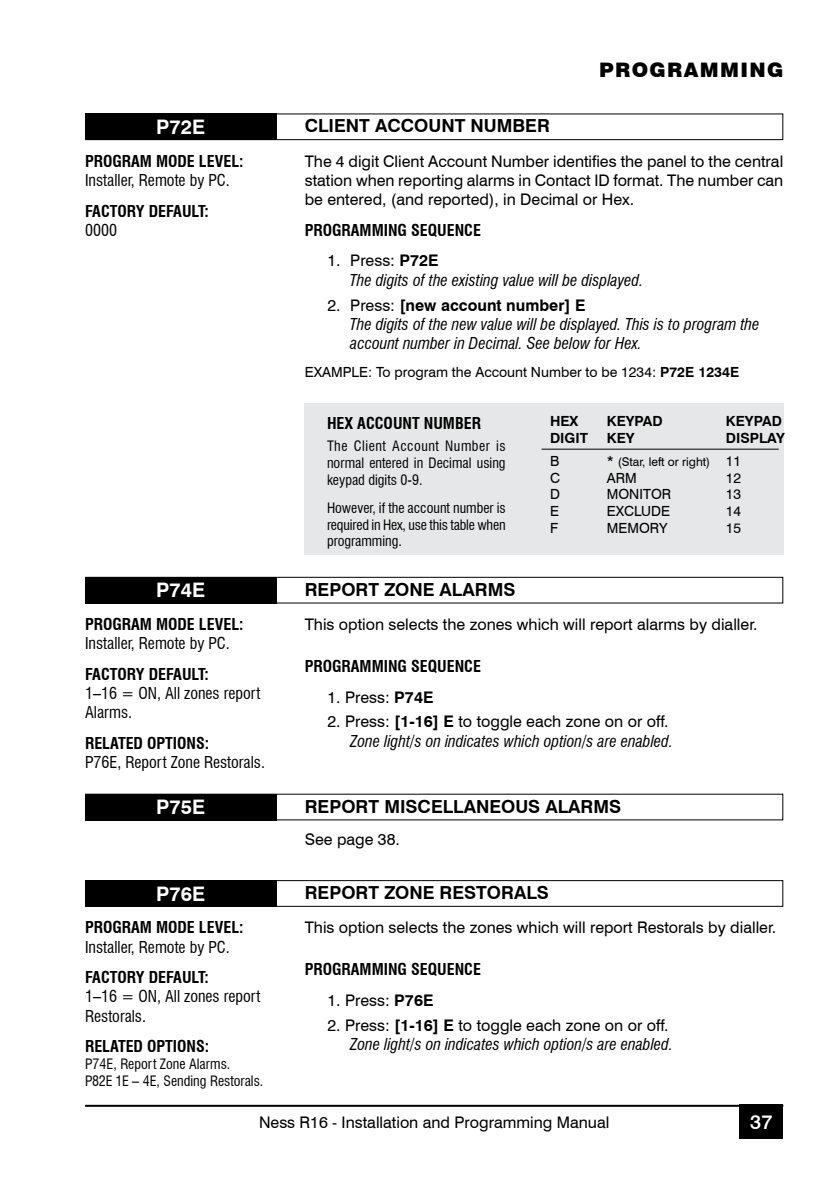
<style>
.page{position:relative;width:840px;height:1191px;background:#fff}
.page>*{position:absolute;margin:0;border:0;box-sizing:border-box;transform-origin:0 0}
.t1{font:700 20px "Swiss 721 BT";color:#fff}
.t2{font:900 20px "Swiss 721 BT";letter-spacing:.065em;color:#000}
.t3{font:500 20px "Swiss 721 BT";color:#fff}
.t4{font:700 18px "Swiss 721 BT";color:#000}
.t5{font:italic condensed 16px/19.2px "Swiss 721 BT";color:#000}
.t6{font:16px/19.2px "Swiss 721 BT";color:#000;text-align:justify}
.t7{font:700 condensed 16px "Swiss 721 BT";color:#000}
.t8{font:condensed 16px/19.2px "Swiss 721 BT";color:#000}
.t9{font:condensed 14px/16.8px "Swiss 721 BT";color:#000;text-align:justify}
.t10{font:14px "Swiss 721 BT";color:#000}
.t11{font:700 14px "Swiss 721 BT";color:#000}
.t12{font:12px "Swiss 721 BT";color:#000}
.s1{font-style:normal;font-stretch:normal}
.s2{font-weight:700;font-style:normal;font-stretch:normal}
.s3{font-weight:700}
.s4{font-size:14px}
</style>
<div class="page">
<hr style="left:85px;top:1104px;width:697px;height:2px;background:#000">
<div style="left:739px;top:1104px;width:43px;height:34px;background:#000"></div>
<div style="left:85px;top:113px;width:191px;height:27px;background:#000"></div>
<div style="left:85px;top:113px;width:697px;height:27px;border:1px solid #000"></div>
<div style="left:85px;top:577px;width:191px;height:26px;background:#000"></div>
<div style="left:85px;top:577px;width:697px;height:26px;border:1px solid #000"></div>
<div style="left:85px;top:793px;width:191px;height:27px;background:#000"></div>
<div style="left:85px;top:793px;width:697px;height:27px;border:1px solid #000"></div>
<div style="left:85px;top:880px;width:191px;height:26px;background:#000"></div>
<div style="left:85px;top:880px;width:697px;height:26px;border:1px solid #000"></div>
<div style="left:304px;top:403px;width:478px;height:152px;background:#e6e7e8"></div>
<hr style="left:541px;top:449px;width:237px;height:1px;background:#000">
<p class="t1" style="left:156px;top:115px;width:51px">P72E</p>
<p class="t4" style="left:304px;top:115px;width:35px">CLIENT</p>
<p class="t4" style="left:375px;top:115px;width:67px">ACCOUNT</p>
<p class="t4" style="left:470px;top:115px;width:28px">NUMBE</p>
<p class="t4" style="left:536px;top:115px;width:14px">R</p>
<p class="t2" style="left:599px;top:58px;width:185px">PROGRAMMING</p>
<p class="t7" style="left:85px;top:151px;width:160px">PROGRAM MODE LEVEL:</p>
<p class="t8" style="left:85px;top:171px;width:146px">Installer, Remote by PC.</p>
<p class="t7" style="left:85px;top:201px;width:125px">FACTORY DEFAULT:</p>
<p class="t8" style="left:85px;top:220px;width:33px">0000</p>
<p class="t6" style="left:304px;top:151px;width:479px">The 4 digit Client Account Number identifies the panel to the central station when reporting alarms in Contact ID format. The number can be entered, (and reported), in Decimal or Hex.</p>
<p class="t7" style="left:304px;top:220px;width:177px">PROGRAMMING SEQUENCE</p>
<p class="t5" style="left:350px;top:251px;width:294px;text-indent:-23px"><span class="s1">1. Press:</span> <span class="s2">P72E<br></span>The digits of the existing value will be displayed.</p>
<p class="t5" style="left:350px;top:295px;width:410px;text-indent:-23px"><span class="s1">2. Press:</span> <span class="s2">[NEW ACCOUNT NUMBER] E<br></span>The digits of the new value will be displayed. This is to program the account number in Decimal. See below for Hex.</p>
<p class="t10" style="left:304px;top:363px;width:436px">EXAM PLE: To program the Account Number to be 1234: <span class="s3">P72E 1234E</span></p>
<p class="t7" style="left:327px;top:413px;width:155px">HEX ACCOUNT NUMBER</p>
<p class="t9" style="left:327px;top:437px;width:180px">The Client Account Number is normal entered in Decimal using keypad digits 0‑9.</p>
<p class="t9" style="left:327px;top:499px;width:180px">However, if the account number is required in Hex, use this table when programming.</p>
<p class="t11" style="left:549px;top:413px;width:30px">HEX</p>
<p class="t11" style="left:606px;top:413px;width:10px">KEY</p>
<p class="t11" style="left:634px;top:413px;width:20px">PAD</p>
<p class="t11" style="left:725px;top:413px;width:10px">KEY</p>
<p class="t11" style="left:753px;top:413px;width:20px">PAD</p>
<p class="t11" style="left:549px;top:430px;width:39px">DIGIT</p>
<p class="t11" style="left:606px;top:430px;width:29px">KEY</p>
<p class="t11" style="left:725px;top:430px;width:52px">DISPLAY</p>
<p class="t10" style="left:549px;top:452px;width:11px">B</p>
<p class="t12" style="left:606px;top:454px;width:136px"><span class="s4">*</span> (Star, left or right) <span class="s4">11</span></p>
<p class="t10" style="left:549px;top:469px;width:11px">C</p>
<p class="t10" style="left:606px;top:469px;width:29px">ARM</p>
<p class="t10" style="left:725px;top:469px;width:17px">12</p>
<p class="t10" style="left:549px;top:486px;width:11px">D</p>
<p class="t10" style="left:606px;top:486px;width:66px">MONITOR</p>
<p class="t10" style="left:725px;top:486px;width:17px">13</p>
<p class="t10" style="left:549px;top:502px;width:10px">E</p>
<p class="t10" style="left:606px;top:502px;width:65px">EXCLU DE</p>
<p class="t10" style="left:725px;top:502px;width:17px">14</p>
<p class="t10" style="left:549px;top:519px;width:10px">F</p>
<p class="t10" style="left:606px;top:519px;width:62px">MEMORY</p>
<p class="t10" style="left:725px;top:519px;width:17px">15</p>
<p class="t1" style="left:156px;top:578px;width:51px">P74E</p>
<p class="t4" style="left:304px;top:578px;width:212px">REPORT ZONE ALARMS</p>
<p class="t7" style="left:85px;top:614px;width:160px">PROGRAM MODE LEVEL:</p>
<p class="t8" style="left:85px;top:634px;width:146px">Installer, Remote by PC.</p>
<p class="t7" style="left:85px;top:664px;width:125px">FACTORY DEFAULT:</p>
<p class="t8" style="left:85px;top:683px;width:177px">1–16 = ON, All zones report<br>Alarms.</p>
<p class="t7" style="left:85px;top:733px;width:10px">RELATED</p>
<p class="t7" style="left:147px;top:733px;width:9px">OPTIO</p>
<p class="t7" style="left:186px;top:733px;width:24px">NS:</p>
<p class="t8" style="left:85px;top:752px;width:181px">P76E, Report Zone Restorals.</p>
<p class="t6" style="left:304px;top:615px;width:454px">This option selects the zones which will report alarms by dialler.</p>
<p class="t7" style="left:304px;top:656px;width:177px">PROGRAMMING SEQUENCE</p>
<p class="t6" style="left:327px;top:687px;width:107px">1. Press: <span class="s3">P74E</span></p>
<p class="t5" style="left:327px;top:712px;width:347px;text-align:right"><span class="s1">2. Press:</span> <span class="s2">[1-16] E</span> <span class="s1">to toggle each zone on or off.<br></span>Zone light/s on indicates which option/s are enabled.</p>
<p class="t1" style="left:156px;top:795px;width:51px">P75E</p>
<p class="t4" style="left:304px;top:795px;width:172px">REPORT MISCELLANE</p>
<p class="t4" style="left:501px;top:795px;width:121px">OUS ALARMS</p>
<p class="t6" style="left:304px;top:829px;width:97px">See page 38.</p>
<p class="t1" style="left:156px;top:881px;width:51px">P76E</p>
<p class="t4" style="left:304px;top:881px;width:245px">RE PORT ZONE RESTORALS</p>
<p class="t7" style="left:85px;top:918px;width:160px">PROGRAM MODE LEVEL:</p>
<p class="t8" style="left:85px;top:937px;width:146px">Installer, Remote by PC.</p>
<p class="t7" style="left:85px;top:967px;width:125px">FACTORY DEFAULT:</p>
<p class="t8" style="left:85px;top:987px;width:177px">1–16 = ON, All zones report<br>Restorals.</p>
<p class="t7" style="left:85px;top:1036px;width:10px">RELATED</p>
<p class="t7" style="left:147px;top:1036px;width:9px">OPTIO</p>
<p class="t7" style="left:186px;top:1036px;width:24px">NS:</p>
<p class="t9" style="left:85px;top:1055px;width:180px">P74E, Report Zone Alarms.<br>P82E 1E – 4E, Sending Restorals.</p>
<p class="t6" style="left:304px;top:918px;width:472px">This option selects the zones which will report Restorals by dialler.</p>
<p class="t7" style="left:304px;top:960px;width:177px">PROGRAMMING SEQUENCE</p>
<p class="t6" style="left:327px;top:990px;width:107px">1. Press: <span class="s3">P76E</span></p>
<p class="t5" style="left:327px;top:1015px;width:347px;text-align:right"><span class="s1">2. Press:</span> <span class="s2">[1-16] E</span> <span class="s1">to toggle each zone on or off.<br></span>Zone light/s on indicates which option/s are enabled.</p>
<p class="t6" style="left:259px;top:1112px;width:351px">Ness R16 - Installation and Programming Manual</p>
<p class="t3" style="left:749px;top:1109px;width:24px">37</p>
</div>
